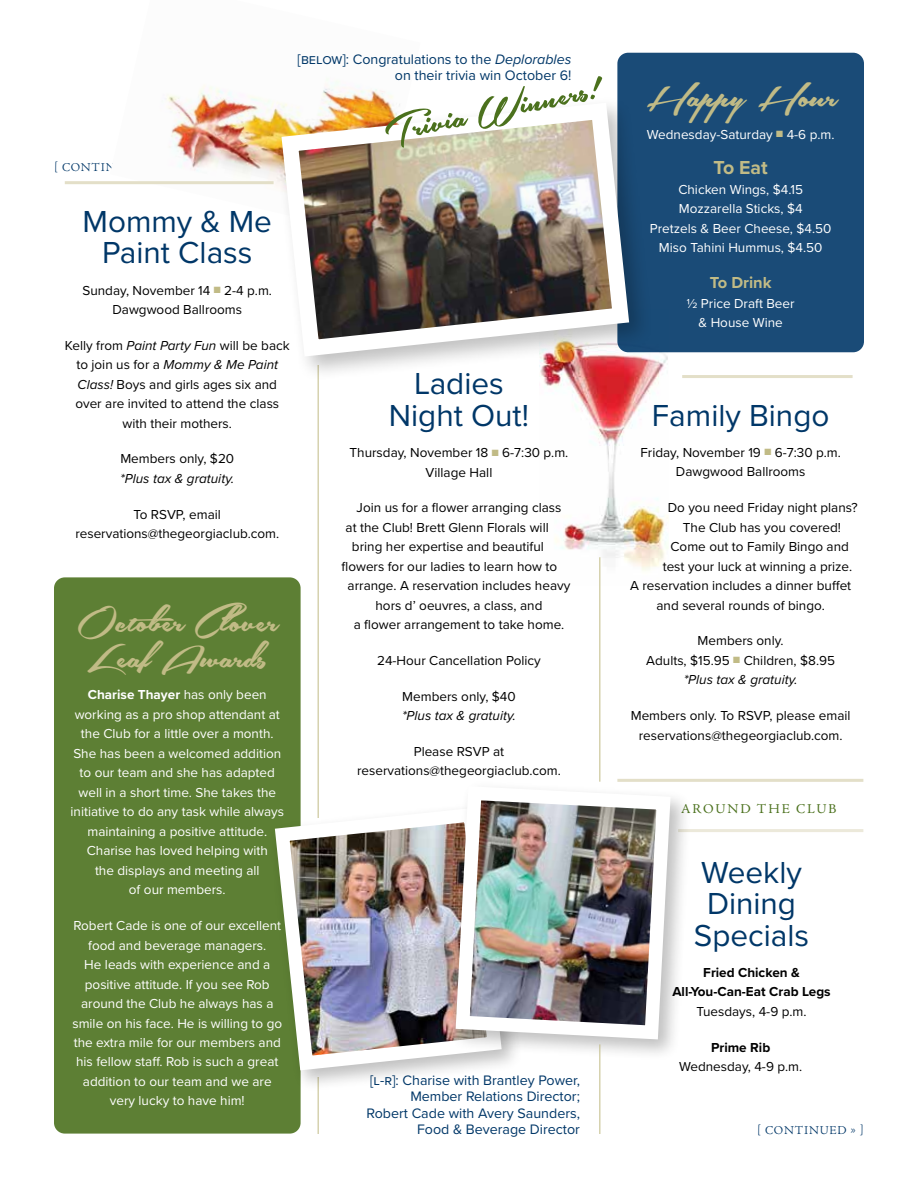
<style>
.page{position:relative;width:918px;height:1188px;background:#fff}
.page>*{position:absolute;margin:0;border:0;box-sizing:border-box;transform-origin:0 0}
.t1{font:48px/36px "Southern Aire";color:#c1bb86}
.t2{font:48px "Southern Aire";color:#4b711d}
.t3{font:31.5px/31.5px "Proxima Nova";color:#003768;text-align:center}
.t4{font:700 19.5px "Proxima Nova";color:#c1bb86}
.t5{font:700 16.5px "Proxima Nova";color:#c1bb86}
.t6{font:14.25px/16.5px "Proxima Nova";color:#003768;text-align:right}
.t7{font:13.5px/19.5px "Proxima Nova";color:#000;text-align:center}
.t8{font:13.5px/19.5px "Proxima Nova";color:#fff;text-align:center}
.t9{font:700 13.5px/19.5px "Proxima Nova";color:#000;text-align:center}
.t10{font:italic 13.5px "Proxima Nova";color:#000}
.t11{font:13.5px "Adobe Jenson Pro";letter-spacing:.135em;color:#4b711d}
.t12{font:300 12px "Adobe Jenson Pro";letter-spacing:.065em;color:#003768}
.s1{font-style:italic}
.s2{color:#c1bb86}
.s3{font-weight:700}
</style>
<div class="page">
<img style="left:110px;top:80px;width:275px;height:105px">
<hr style="left:318px;top:162px;width:1px;height:972px;background:#c1bb86">
<img style="left:544px;top:352px;width:125px;height:234px">
<hr style="left:682px;top:375px;width:171px;height:3px;background:#e3dfc8">
<hr style="left:617px;top:779px;width:246px;height:3px;background:#e3dfc8">
<hr style="left:678px;top:829px;width:185px;height:3px;background:#ece9da">
<hr style="left:65px;top:181px;width:209px;height:3px;background:#e3dfc8">
<div style="left:54px;top:577px;width:247px;height:557px;background:#5d7f34;border-radius:11px"></div>
<div style="left:617px;top:53px;width:247px;height:299px;background:#1a4b77;border-radius:11px"></div>
<div style="left:268px;top:801px;width:255px;height:291px;background:#000;opacity:.25"></div>
<img style="left:268px;top:800px;width:241px;height:278px">
<div style="left:449px;top:780px;width:243px;height:281px;background:#000;opacity:.25"></div>
<img style="left:449px;top:779px;width:229px;height:268px">
<div style="left:274px;top:95px;width:380px;height:287px;background:#000;opacity:.25"></div>
<img style="left:273px;top:94px;width:365px;height:271px">
<hr style="left:599px;top:557px;width:1px;height:225px;background:#c1bb86">
<hr style="left:599px;top:1044px;width:1px;height:90px;background:#c1bb86">
<p class="t12" style="left:54px;top:160px;width:108px">[ CONTINUED » ]</p>
<p class="t6" style="left:298px;top:50px;width:275px">[below]: Congratulations to the <span class="s1">Deplorables </span>on their trivia win October 6!</p>
<h1 class="t2" style="left:380px;top:108px;width:218px;rotate:-12deg">Trivia Winners!</h1>
<h2 class="t3" style="left:83px;top:204px;width:191px">Mommy &amp; Me<br>Paint Class</h2>
<p class="t7" style="left:83px;top:280px;width:191px">Sunday, November 14 <span class="s2">■</span> 2-4 p.m.<br>Dawgwood Ballrooms</p>
<p class="t7" style="left:65px;top:335px;width:226px">Kelly from <span class="s1">Paint Party Fun</span> will be back to join us for a <span class="s1">Mommy &amp; Me Paint<br>Class!</span> Boys and girls ages six and over are invited to attend the class with their mothers.</p>
<p class="t7" style="left:120px;top:449px;width:115px">Members only, $20</p>
<p class="t10" style="left:120px;top:468px;width:115px">*Plus tax &amp; gratuity.</p>
<p class="t7" style="left:75px;top:504px;width:205px">To RSVP, email reservations@thegeorgiaclub.com.</p>
<h1 class="t1" style="left:76px;top:605px;width:204px">October Clover<br>Leaf Awards</h1>
<p class="t8" style="left:71px;top:685px;width:215px"><span class="s3">Charise Thayer</span> has only been working as a pro shop attendant at the Club for a little over a month.<br>She has been a welcomed addition to our team and she has adapted well in a short time. She takes the initiative to do any task while always maintaining a positive attitude.<br>Charise has loved helping with<br>the displays and meeting all<br>of our members.</p>
<p class="t8" style="left:72px;top:915px;width:211px">Robert Cade is one of our excellent food and beverage managers.<br>He leads with experience and a positive attitude. If you see Rob around the Club he always has a smile on his face. He is willing to go the extra mile for our members and his fellow staff. Rob is such a great addition to our team and we are very lucky to have him!</p>
<h2 class="t3" style="left:389px;top:367px;width:142px">Ladies<br>Night Out!</h2>
<p class="t7" style="left:350px;top:442px;width:220px">Thursday, November 18 <span class="s2">■</span> 6-7:30 p.m.<br>Village Hall</p>
<p class="t7" style="left:357px;top:497px;width:206px">Join us for a flower arranging class</p>
<p class="t7" style="left:346px;top:517px;width:205px">at the Club! Brett Glenn Florals will</p>
<p class="t7" style="left:352px;top:536px;width:193px">bring her expertise and beautiful</p>
<p class="t7" style="left:342px;top:556px;width:217px">flowers for our ladies to learn how to</p>
<p class="t7" style="left:348px;top:575px;width:224px">arrange. A reservation includes heavy</p>
<p class="t7" style="left:376px;top:595px;width:168px">hors d’ oeuvres, a class, and</p>
<p class="t7" style="left:354px;top:614px;width:212px">a flower arrangement to take home.</p>
<p class="t7" style="left:377px;top:650px;width:165px">24-Hour Cancellation Policy</p>
<p class="t7" style="left:402px;top:686px;width:115px">Members only, $40</p>
<p class="t10" style="left:402px;top:706px;width:115px">*Plus tax &amp; gratuity.</p>
<p class="t7" style="left:357px;top:741px;width:205px">Please RSVP at reservations@thegeorgiaclub.com.</p>
<p class="t6" style="left:367px;top:1071px;width:215px">[l-r]: Charise with Brantley Power,<br>Member Relations Director;<br>Robert Cade with Avery Saunders,<br>Food &amp; Beverage Director</p>
<h1 class="t1" style="left:644px;top:81px;width:195px">Happy Hour</h1>
<p class="t8" style="left:647px;top:124px;width:189px">Wednesday-Saturday <span class="s2">■</span> 4-6 p.m.</p>
<h3 class="t4" style="left:714px;top:153px;width:56px">To Eat</h3>
<p class="t8" style="left:650px;top:179px;width:183px">Chicken Wings, $4.15<br>Mozzarella Sticks, $4<br>Pretzels &amp; Beer Cheese, $4.50<br>Miso Tahini Hummus, $4.50</p>
<p class="t5" style="left:710px;top:270px;width:64px">To Drink</p>
<p class="t8" style="left:687px;top:293px;width:109px">½ Price Draft Beer &amp; House Wine</p>
<h2 class="t3" style="left:652px;top:398px;width:179px">Family Bingo</h2>
<p class="t7" style="left:640px;top:442px;width:202px">Friday, November 19 <span class="s2">■</span> 6-7:30 p.m.<br>Dawgwood Ballrooms</p>
<p class="t7" style="left:668px;top:497px;width:192px">Do you need Friday night plans?</p>
<p class="t7" style="left:683px;top:517px;width:160px">The Club has you covered!</p>
<p class="t7" style="left:670px;top:536px;width:180px">Come out to Family Bingo and</p>
<p class="t7" style="left:663px;top:556px;width:191px">test your luck at winning a prize.</p>
<p class="t7" style="left:630px;top:575px;width:223px">A reservation includes a dinner buffet</p>
<p class="t7" style="left:657px;top:595px;width:170px">and several rounds of bingo.</p>
<p class="t7" style="left:646px;top:630px;width:190px">Members only.<br>Adults, $15.95 <span class="s2">■</span> Children, $8.95 <span class="s1">*Plus tax &amp; gratuity.</span></p>
<p class="t7" style="left:631px;top:705px;width:221px">Members only. To RSVP, please email reservations@thegeorgiaclub.com.</p>
<p class="t11" style="left:681px;top:801px;width:157px">AROUND THE CLUB</p>
<h2 class="t3" style="left:694px;top:855px;width:117px">Weekly<br>Dining<br>Specials</h2>
<p class="t9" style="left:672px;top:962px;width:160px">Fried Chicken &amp;<br>All-You-Can-Eat Crab Legs</p>
<p class="t7" style="left:697px;top:1001px;width:112px">Tuesdays, 4-9 p.m.</p>
<p class="t9" style="left:711px;top:1037px;width:61px">Prime Rib</p>
<p class="t7" style="left:679px;top:1056px;width:125px">Wednesday, 4-9 p.m.</p>
<p class="t12" style="left:757px;top:1123px;width:108px">[ CONTINUED » ]</p>
</div>
